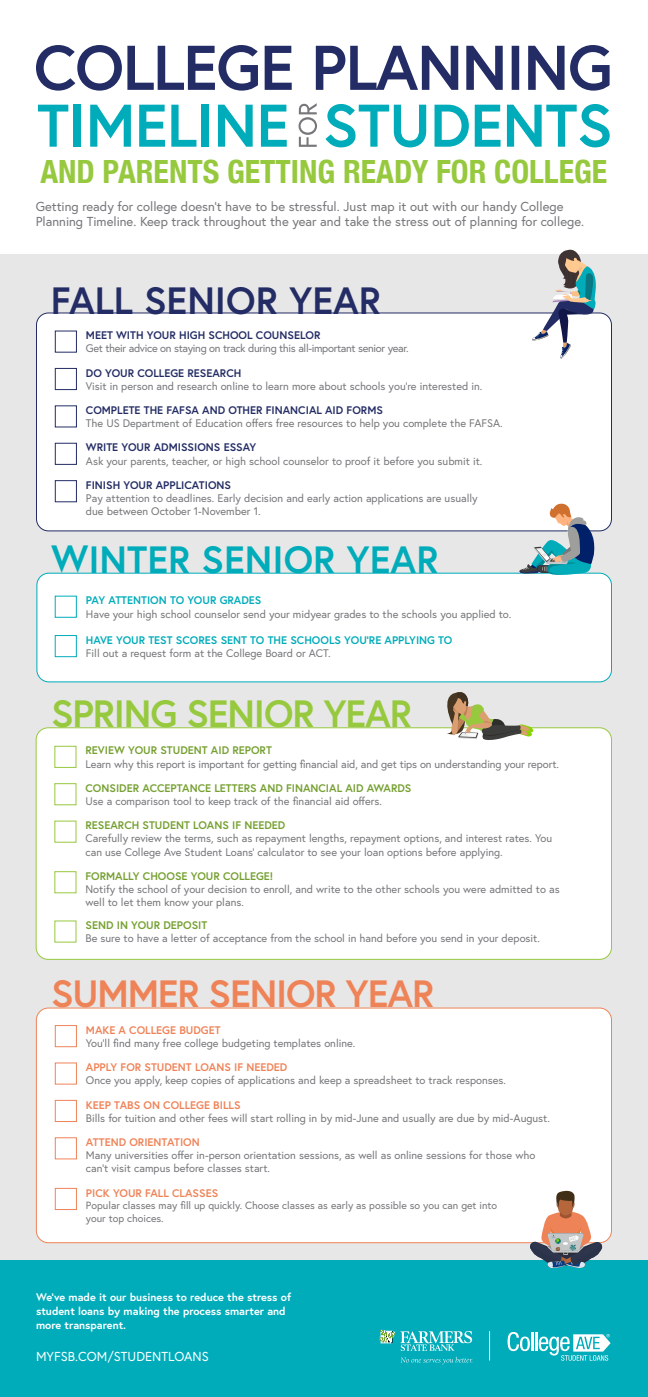
<style>
.page{position:relative;width:648px;height:1397px;background:#fff}
.page>*{position:absolute;margin:0;border:0;box-sizing:border-box;transform-origin:0 0}
.t1{font:700 60px "Europa";letter-spacing:-.01em;color:#00acba}
.year{font:700 38px "Europa";letter-spacing:-.03em;color:#97c93e}
.year-2{font:700 38px "Europa";letter-spacing:-.03em;color:#ef8358}
.year-3{font:700 38px "Europa";color:#00acba}
.year-4{font:700 38px "Europa";color:#232c64}
.t2{font:700 condensed 32px "Helvetica Neue";color:#97c93e}
.body{font:13px/15.6px "Europa";color:#76777a}
.t3{font:13px "Europa";color:#fff}
.body-2{font:11px/13.2px "Europa";color:#76777a}
.t4{font:700 11px "Europa";color:#75a030}
.t5{font:700 11px "Europa";color:#232c64}
.t6{font:700 11px "Europa";color:#ef8358}
.t7{font:700 11px/14px "Europa";color:#fff}
.t8{font:700 11px "Europa";color:#00acba}
.body-3{font:11px "Europa";letter-spacing:-.03em;color:#76777a}
.body-4{font:10.5px/12.6px "Europa";color:#76777a}
</style>
<div class="page">
<div style="left:0;top:255px;width:648px;height:1142px;background:#e7e7e7"></div>
<div style="left:0;top:1260px;width:648px;height:137px;background:#00acba"></div>
<div style="left:36px;top:728px;width:575px;height:231px;background:#fff;border-radius:12px"></div>
<div style="left:36px;top:727px;width:576px;height:233px;border:1px solid #97c93e;border-radius:12px"></div>
<svg style="left:442px;top:692px;width:91px;height:48px"></svg>
<div style="left:54px;top:746px;width:22px;height:22px;border:1px solid #97c93e"></div>
<div style="left:36px;top:313px;width:576px;height:218px;background:#fff;border-radius:12px"></div>
<div style="left:36px;top:312px;width:576px;height:219px;border:1px solid #232c64;border-radius:12px"></div>
<div style="left:55px;top:330px;width:22px;height:23px;border:1px solid #232c64"></div>
<div style="left:55px;top:368px;width:22px;height:22px;border:1px solid #232c64"></div>
<div style="left:55px;top:405px;width:22px;height:22px;border:1px solid #232c64"></div>
<div style="left:55px;top:443px;width:22px;height:22px;border:1px solid #232c64"></div>
<div style="left:55px;top:480px;width:22px;height:22px;border:1px solid #232c64"></div>
<svg style="left:532px;top:249px;width:64px;height:110px"></svg>
<div style="left:36px;top:1008px;width:575px;height:235px;background:#fff;border-radius:12px"></div>
<div style="left:36px;top:1007px;width:576px;height:236px;border:1px solid #ef8358;border-radius:12px"></div>
<div style="left:55px;top:1025px;width:22px;height:22px;border:1px solid #ef8358"></div>
<div style="left:55px;top:1062px;width:22px;height:22px;border:1px solid #ef8358"></div>
<div style="left:55px;top:1100px;width:22px;height:22px;border:1px solid #ef8358"></div>
<div style="left:55px;top:1137px;width:22px;height:22px;border:1px solid #ef8358"></div>
<div style="left:55px;top:1188px;width:22px;height:22px;border:1px solid #ef8358"></div>
<svg style="left:529px;top:1190px;width:74px;height:78px"></svg>
<div style="left:37px;top:573px;width:575px;height:109px;background:#fff;border-radius:12px"></div>
<div style="left:36px;top:573px;width:576px;height:109px;border:1px solid #00acba;border-radius:12px"></div>
<svg style="left:519px;top:504px;width:77px;height:71px"></svg>
<div style="left:55px;top:596px;width:22px;height:22px;border:1px solid #00acba"></div>
<div style="left:55px;top:635px;width:22px;height:22px;border:1px solid #00acba"></div>
<svg style="left:36px;top:45px;width:574px;height:46px"></svg>
<svg style="left:299px;top:103px;width:18px;height:44px"></svg>
<svg style="left:489px;top:1331px;width:1px;height:29px"></svg>
<svg style="left:508px;top:1332px;width:103px;height:29px"></svg>
<svg style="left:400px;top:1331px;width:72px;height:20px"></svg>
<svg style="left:401px;top:1357px;width:72px;height:7px"></svg>
<img style="left:379px;top:1330px;width:17px;height:14px">
<p class="t1" style="left:37px;top:85px;width:577px">TIMELINE STUDENTS</p>
<p class="t2" style="left:40px;top:146px;width:568px">AND PARENTS GETTING READY FOR COLLEGE</p>
<p class="body" style="left:36px;top:198px;width:550px">Getting ready for college doesn’t have to be stressful. Just map it out with our handy College<br>Planning Timeline. Keep track throughout the year and take the stress out of planning for college.</p>
<p class="year-4" style="left:51px;top:275px;width:332px">FALL SENIOR YEAR</p>
<p class="t5" style="left:86px;top:328px;width:236px">MEET WITH YOUR HIGH SCHOOL COUNSELOR</p>
<p class="body-3" style="left:86px;top:341px;width:324px">Get their advice on staying on track during this all-important senior year.</p>
<p class="t5" style="left:86px;top:365px;width:157px">DO YOUR COLLEGE RESEARCH</p>
<p class="body-2" style="left:86px;top:379px;width:398px">Visit in person and research online to learn more about schools you’re interested in.</p>
<p class="t5" style="left:86px;top:403px;width:299px">COMPLETE THE FAFSA AND OTHER FINANCIAL AID FORMS</p>
<p class="body-2" style="left:86px;top:417px;width:418px">The US Department of Education offers free resources to help you complete the FAFSA.</p>
<p class="t5" style="left:86px;top:440px;width:172px">WRITE YOUR ADMISSIONS ESSAY</p>
<p class="body-2" style="left:86px;top:454px;width:398px">Ask your parents, teacher, or high school counselor to proof it before you submit it.</p>
<p class="t5" style="left:86px;top:477px;width:147px">FINISH YOUR APPLICATIONS</p>
<p class="body-2" style="left:86px;top:491px;width:393px">Pay attention to deadlines. Early decision and early action applications are usually due between October 1-November 1.</p>
<p class="year-3" style="left:51px;top:533px;width:389px">WINTER SENIOR YEAR</p>
<p class="t8" style="left:86px;top:593px;width:177px">PAY ATTENTION TO YOUR GRADES</p>
<p class="body-2" style="left:86px;top:607px;width:427px">Have your high school counselor send your midyear grades to the schools you applied to.</p>
<p class="t8" style="left:86px;top:632px;width:368px">HAVE YOUR TEST SCORES SENT TO THE SCHOOLS YOU’RE APPLYING TO</p>
<p class="body-2" style="left:86px;top:646px;width:246px">Fill out a request form at the College Board or ACT.</p>
<p class="year" style="left:51px;top:688px;width:362px">SPRING SENIOR YEAR</p>
<p class="t4" style="left:86px;top:743px;width:188px">REVIEW YOUR STUDENT AID REPORT</p>
<p class="body-2" style="left:86px;top:757px;width:475px">Learn why this report is important for getting financial aid, and get tips on understanding your report.</p>
<p class="t4" style="left:85px;top:780px;width:327px">CONSIDER ACCEPTANCE LETTERS AND FINANCIAL AID AWARDS</p>
<p class="body-2" style="left:85px;top:794px;width:298px">Use a comparison tool to keep track of the financial aid offers.</p>
<p class="t4" style="left:85px;top:818px;width:201px">RESEARCH STUDENT LOANS IF NEEDED</p>
<p class="body-2" style="left:85px;top:832px;width:468px">Carefully review the terms, such as repayment lengths, repayment options, and interest rates. You can use College Ave Student Loans’ calculator to see your loan options before applying.</p>
<p class="t4" style="left:85px;top:868px;width:189px">FORMALLY CHOOSE YOUR COLLEGE!</p>
<p class="body-2" style="left:85px;top:882px;width:476px">Notify the school of your decision to enroll, and write to the other schools you were admitted to as well to let them know your plans.</p>
<p class="t4" style="left:85px;top:918px;width:123px">SEND IN YOUR DEPOSIT</p>
<p class="body-2" style="left:85px;top:932px;width:456px">Be sure to have a letter of acceptance from the school in hand before you send in your deposit.</p>
<p class="year-2" style="left:51px;top:968px;width:385px">SUMMER SENIOR YEAR</p>
<p class="t6" style="left:86px;top:1022px;width:136px">MAKE A COLLEGE BUDGET</p>
<p class="body-2" style="left:86px;top:1036px;width:271px">You’ll find many free college budgeting templates online.</p>
<p class="t6" style="left:86px;top:1060px;width:203px">APPLY FOR STUDENT LOANS IF NEEDED</p>
<p class="body-2" style="left:86px;top:1074px;width:422px">Once you apply, keep copies of applications and keep a spreadsheet to track responses.</p>
<p class="t6" style="left:86px;top:1097px;width:156px">KEEP TABS ON COLLEGE BILLS</p>
<p class="body-2" style="left:86px;top:1111px;width:465px">Bills for tuition and other fees will start rolling in by mid-June and usually are due by mid-August.</p>
<p class="t6" style="left:86px;top:1134px;width:115px">ATTEND ORIENTATION</p>
<p class="body-2" style="left:86px;top:1148px;width:451px">Many universities offer in-person orientation sessions, as well as online sessions for those who can’t visit campus before classes start.</p>
<p class="t6" style="left:86px;top:1185px;width:134px">PICK YOUR FALL CLASSES</p>
<p class="body-4" style="left:86px;top:1199px;width:413px">Popular classes may fill up quickly. Choose classes as early as possible so you can get into your top choices.</p>
<p class="t7" style="left:36px;top:1289px;width:257px">We’ve made it our business to reduce the stress of student loans by making the process smarter and more transparent.</p>
<p class="t3" style="left:36px;top:1348px;width:174px">MYFSB.COM/STUDENTLOANS</p>
</div>
